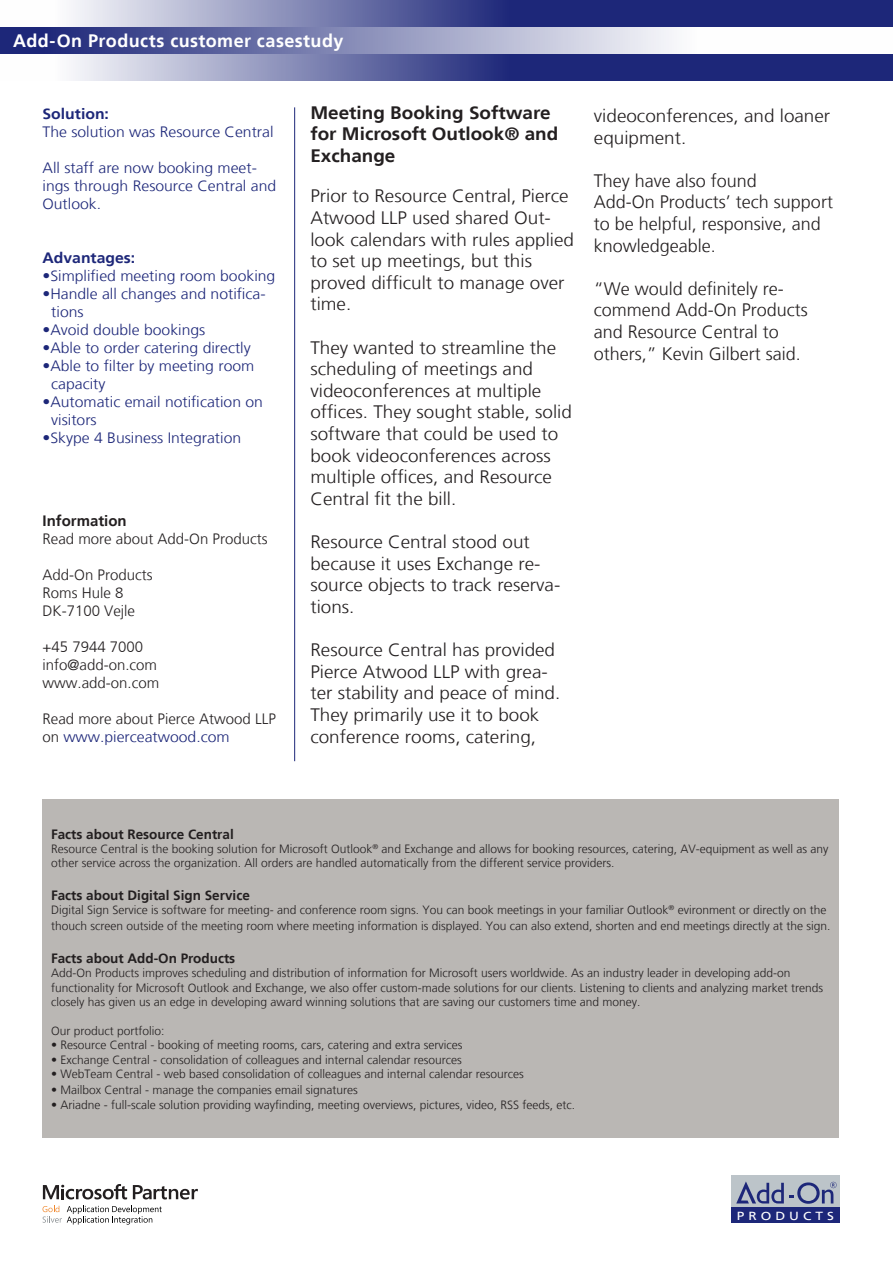
<style>
.page{position:relative;width:893px;height:1263px;background:#fff}
.page>*{position:absolute;margin:0;border:0;box-sizing:border-box;transform-origin:0 0}
.t1{font:300 18px/21.6px "Frutiger LT";color:#231f20;scale:1.05 1}
.t2{font:300 18px/21.6px "Frutiger LT";color:#231f20}
.t3{font:700 18px/21.6px "Frutiger LT";color:#231f20;scale:1.05 1}
.t4{font:700 18px "Frutiger LT";letter-spacing:.025em;color:#fff}
.t5{font:300 15px/18px "Frutiger LT";color:#1d2779;scale:1.05 1}
.t6{font:300 15px/18px "Frutiger LT";color:#231f20}
.t7{font:700 15px "Frutiger LT";color:#1d2779;scale:1.05 1}
.t8{font:700 15px "Frutiger LT";color:#231f20}
.t9{font:700 13.5px "Frutiger LT";color:#231f20}
.t10{font:300 12px/14.4px "Frutiger LT";color:#231f20}
.t11{font:11.7px "Frutiger LT";letter-spacing:.295em;color:#fff;scale:1.17 1}
.s1{color:#1d2779}
</style>
<div class="page">
<div style="left:731px;top:1175px;width:109px;height:48px;background:#bcc4c9"></div>
<div style="left:731px;top:1207px;width:109px;height:16px;background:#1d2779"></div>
<svg style="left:736px;top:1181px;width:101px;height:23px"></svg>
<hr style="left:294px;top:107px;width:1px;height:654px;background:#1d2779">
<svg style="left:73px;top:0;width:820px;height:27px;background:#565e9b"></svg>
<svg style="left:0;top:27px;width:672px;height:27px;background:#8186b4"></svg>
<svg style="left:73px;top:54px;width:820px;height:27px;background:#565e9b"></svg>
<svg style="left:43px;top:1206px;width:119px;height:18px"></svg>
<svg style="left:43px;top:1184px;width:84px;height:15px"></svg>
<svg style="left:133px;top:1185px;width:65px;height:14px"></svg>
<div style="left:43px;top:799px;width:796px;height:338px;background:#bab7b4"></div>
<h1 class="t4" style="left:13px;top:30px;width:332px">Add-On Products customer casestudy</h1>
<p class="t7" style="left:43px;top:105px;width:65px">Solution:</p>
<p class="t5" style="left:43px;top:123px;width:222px">The solution was Resource Central</p>
<p class="t5" style="left:43px;top:159px;width:224px">All staff are now booking meet&shy;ings through Resource Central and<br>Outlook.</p>
<p class="t7" style="left:43px;top:249px;width:90px">Advantages:</p>
<p class="t5" style="left:43px;top:267px;width:223px">•Simplified meeting room booking</p>
<p class="t5" style="left:43px;top:285px;width:214px">•Handle all changes and notifica-</p>
<p class="t5" style="left:51px;top:303px;width:32px">tions</p>
<p class="t5" style="left:43px;top:321px;width:157px">•Avoid double bookings</p>
<p class="t5" style="left:43px;top:339px;width:200px">•Able to order catering directly</p>
<p class="t5" style="left:43px;top:357px;width:203px">•Able to filter by meeting room</p>
<p class="t5" style="left:51px;top:375px;width:53px">capacity</p>
<p class="t5" style="left:43px;top:393px;width:212px">•Automatic email notification on</p>
<p class="t5" style="left:51px;top:411px;width:45px">visitors</p>
<p class="t5" style="left:43px;top:429px;width:191px">•Skype 4 Business Integration</p>
<p class="t8" style="left:43px;top:512px;width:86px">Information</p>
<p class="t6" style="left:43px;top:530px;width:227px">Read more about Add-On Products</p>
<p class="t6" style="left:43px;top:566px;width:112px">Add-On Products</p>
<p class="t6" style="left:43px;top:584px;width:82px">Roms Hule 8</p>
<p class="t6" style="left:43px;top:602px;width:94px">DK-7100 Vejle</p>
<p class="t6" style="left:43px;top:638px;width:102px">+45 7944 7000</p>
<p class="t6" style="left:43px;top:656px;width:116px">info@add-on.com</p>
<p class="t6" style="left:43px;top:674px;width:118px">www.add-on.com</p>
<p class="t6" style="left:43px;top:710px;width:235px">Read more about Pierce Atwood LLP on <span class="s1">www.pierceatwood.com</span></p>
<p class="t3" style="left:310px;top:102px;width:238px">Meeting Booking Software for Microsoft Outlook® and<br>Exchange</p>
<p class="t1" style="left:310px;top:186px;width:253px">Prior to Resource Central, Pierce<br>Atwood LLP used shared Out&shy;look calendars with rules applied to set up meetings, but this proved difficult to manage over time.</p>
<p class="t1" style="left:310px;top:337px;width:251px">They wanted to streamline the scheduling of meetings and videoconferences at multiple offices. They sought stable, solid software that could be used to book videoconferences across multiple offices, and Resource<br>Central fit the bill.</p>
<p class="t1" style="left:310px;top:531px;width:239px">Resource Central stood out because it uses Exchange re&shy;source objects to track reserva&shy;tions.</p>
<p class="t1" style="left:310px;top:639px;width:240px">Resource Central has provided<br>Pierce Atwood LLP with grea&shy;ter stability and peace of mind.<br>They primarily use it to book conference rooms, catering,</p>
<p class="t1" style="left:594px;top:105px;width:227px">videoconferences, and loaner equipment.</p>
<p class="t2" style="left:594px;top:170px;width:165px">They have also found</p>
<p class="t2" style="left:594px;top:192px;width:241px">Add-On Products’ tech support to be helpful, responsive, and knowledgeable.</p>
<p class="t2" style="left:594px;top:278px;width:216px">“We would definitely re&shy;commend Add-On Products and Resource Central to others,” Kevin Gilbert said.</p>
<p class="t9" style="left:51px;top:826px;width:184px">Facts about Resource Central</p>
<p class="t10" style="left:51px;top:842px;width:779px">Resource Central is the booking solution for Microsoft Outlook<sup>®</sup> and Exchange and allows for booking resources, catering, AV-equipment as well as any other service across the organization. All orders are handled automatically from the different service providers.</p>
<p class="t9" style="left:51px;top:887px;width:200px">Facts about Digital Sign Service</p>
<p class="t10" style="left:51px;top:902px;width:781px;line-height:16.2px">Digital Sign Service is software for meeting- and conference room signs. You can book meetings in your familiar Outlook<sup>®</sup> evironment or directly on the thouch screen outside of the meeting room where meeting information is displayed. You can also extend, shorten and end meetings directly at the sign.</p>
<p class="t9" style="left:51px;top:950px;width:186px">Facts about Add-On Products</p>
<p class="t10" style="left:51px;top:966px;width:741px">Add-On Products improves scheduling and distribution of information for Microsoft users worldwide. As an industry leader in developing add-on</p>
<p class="t10" style="left:51px;top:980px;width:774px">functionality for Microsoft Outlook and Exchange, we also offer custom-made solutions for our clients. Listening to clients and analyzing market trends closely has given us an edge in developing award winning solutions that are saving our customers time and money.</p>
<p class="t10" style="left:51px;top:1023px;width:115px">Our product portfolio:</p>
<p class="t10" style="left:51px;top:1038px;width:413px">• Resource Central - booking of meeting rooms, cars, catering and extra services</p>
<p class="t10" style="left:51px;top:1052px;width:412px">• Exchange Central - consolidation of colleagues and internal calendar resources</p>
<p class="t10" style="left:51px;top:1067px;width:474px">• WebTeam Central - web based consolidation of colleagues and internal calendar resources</p>
<p class="t10" style="left:51px;top:1083px;width:308px">• Mailbox Central - manage the companies email signatures</p>
<p class="t10" style="left:51px;top:1097px;width:526px">• Ariadne - full-scale solution providing wayfinding, meeting overviews, pictures, video, RSS feeds, etc.</p>
<p class="t11" style="left:737px;top:1209px;width:85px">PRODUCTS</p>
</div>
